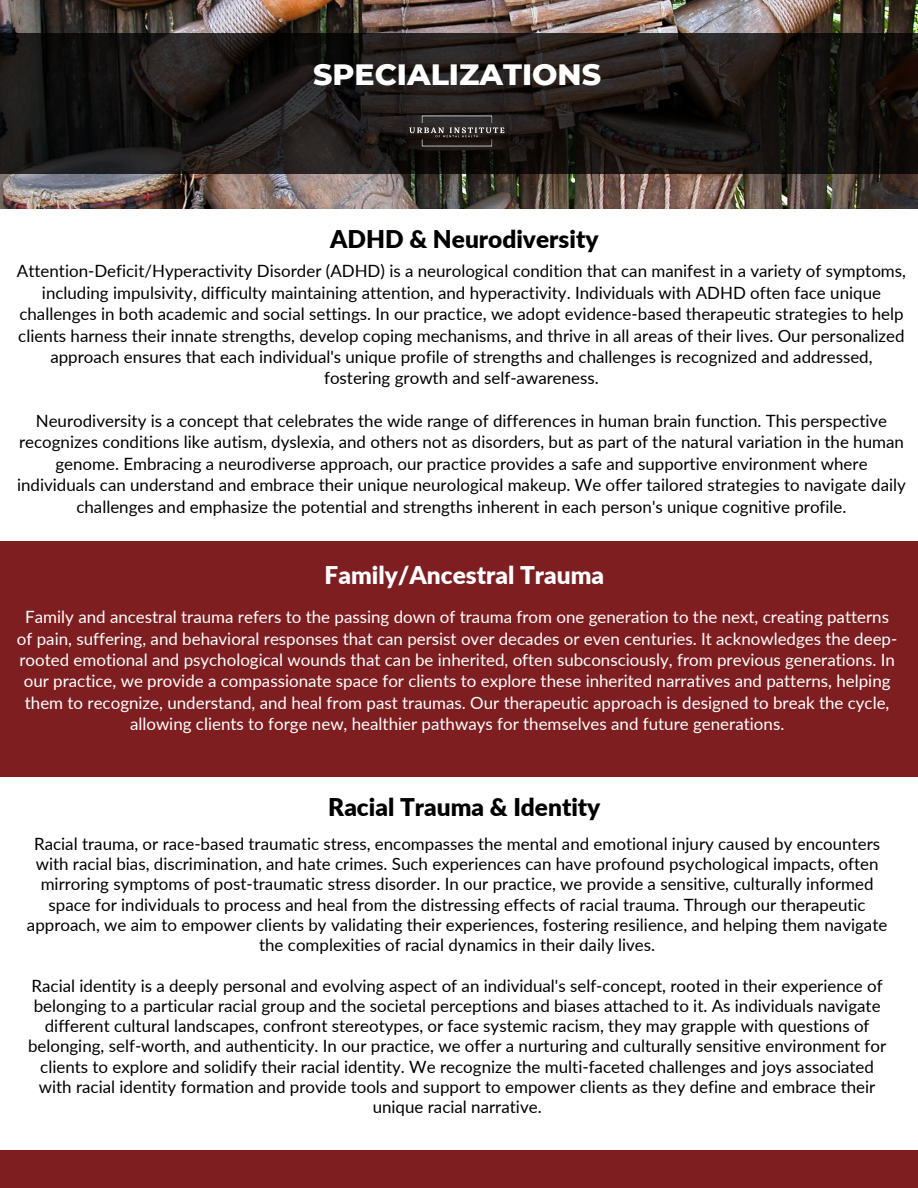
<style>
.page{position:relative;width:918px;height:1188px;background:#7f1e21}
.page>*{position:absolute;margin:0;border:0;box-sizing:border-box;transform-origin:0 0}
.t1{font:800 30px "Montserrat";color:#fff}
.t2{font:900 24.45px "Lato";color:#000}
.t3{font:900 24.45px "Lato";color:#fff}
.t4{font:16.95px/20.2px "Lato";color:#000;text-align:center}
.t5{font:16.95px/21.3px "Lato";color:#fff;text-align:center}
</style>
<div class="page">
<img style="left:0;top:0;width:918px;height:210px">
<div style="left:0;top:210px;width:918px;height:331px;background:#fff"></div>
<svg style="left:0;top:33px;width:918px;height:141px;background:#1b1715"></svg>
<img style="left:409px;top:94px;width:96px;height:73px">
<div style="left:0;top:778px;width:918px;height:372px;background:#fff"></div>
<p class="t1" style="left:313px;top:55px;width:290px">SPECIALIZATIONS</p>
<p class="t2" style="left:330px;top:223px;width:270px">ADHD &amp; Neurodiversity</p>
<p class="t4" style="left:17px;top:260px;width:891px;line-height:21.3px">Attention-Deficit/Hyperactivity Disorder (ADHD) is a neurological condition that can manifest in a variety of symptoms, including impulsivity, difficulty maintaining attention, and hyperactivity. Individuals with ADHD often face unique challenges in both academic and social settings. In our practice, we adopt evidence-based therapeutic strategies to help clients harness their innate strengths, develop coping mechanisms, and thrive in all areas of their lives. Our personalized approach ensures that each individual's unique profile of strengths and challenges is recognized and addressed, fostering growth and self-awareness.</p>
<p class="t4" style="left:17px;top:410px;width:890px;line-height:21.3px">Neurodiversity is a concept that celebrates the wide range of differences in human brain function. This perspective recognizes conditions like autism, dyslexia, and others not as disorders, but as part of the natural variation in the human genome. Embracing a neurodiverse approach, our practice provides a safe and supportive environment where individuals can understand and embrace their unique neurological makeup. We offer tailored strategies to navigate daily challenges and emphasize the potential and strengths inherent in each person's unique cognitive profile.</p>
<p class="t3" style="left:325px;top:560px;width:281px">Family/Ancestral Trauma</p>
<p class="t5" style="left:17px;top:606px;width:882px">Family and ancestral trauma refers to the passing down of trauma from one generation to the next, creating patterns of pain, suffering, and behavioral responses that can persist over decades or even centuries. It acknowledges the deep&shy;rooted emotional and psychological wounds that can be inherited, often subconsciously, from previous generations. In our practice, we provide a compassionate space for clients to explore these inherited narratives and patterns, helping them to recognize, understand, and heal from past traumas. Our therapeutic approach is designed to break the cycle, allowing clients to forge new, healthier pathways for themselves and future generations.</p>
<p class="t2" style="left:328px;top:792px;width:274px">Racial Trauma &amp; Identity</p>
<p class="t4" style="left:27px;top:833px;width:862px">Racial trauma, or race-based traumatic stress, encompasses the mental and emotional injury caused by encounters with racial bias, discrimination, and hate crimes. Such experiences can have profound psychological impacts, often mirroring symptoms of post-traumatic stress disorder. In our practice, we provide a sensitive, culturally informed space for individuals to process and heal from the distressing effects of racial trauma. Through our therapeutic approach, we aim to empower clients by validating their experiences, fostering resilience, and helping them navigate the complexities of racial dynamics in their daily lives.</p>
<p class="t4" style="left:28px;top:975px;width:860px">Racial identity is a deeply personal and evolving aspect of an individual's self-concept, rooted in their experience of belonging to a particular racial group and the societal perceptions and biases attached to it. As individuals navigate different cultural landscapes, confront stereotypes, or face systemic racism, they may grapple with questions of belonging, self-worth, and authenticity. In our practice, we offer a nurturing and culturally sensitive environment for clients to explore and solidify their racial identity. We recognize the multi-faceted challenges and joys associated with racial identity formation and provide tools and support to empower clients as they define and embrace their unique racial narrative.</p>
</div>
